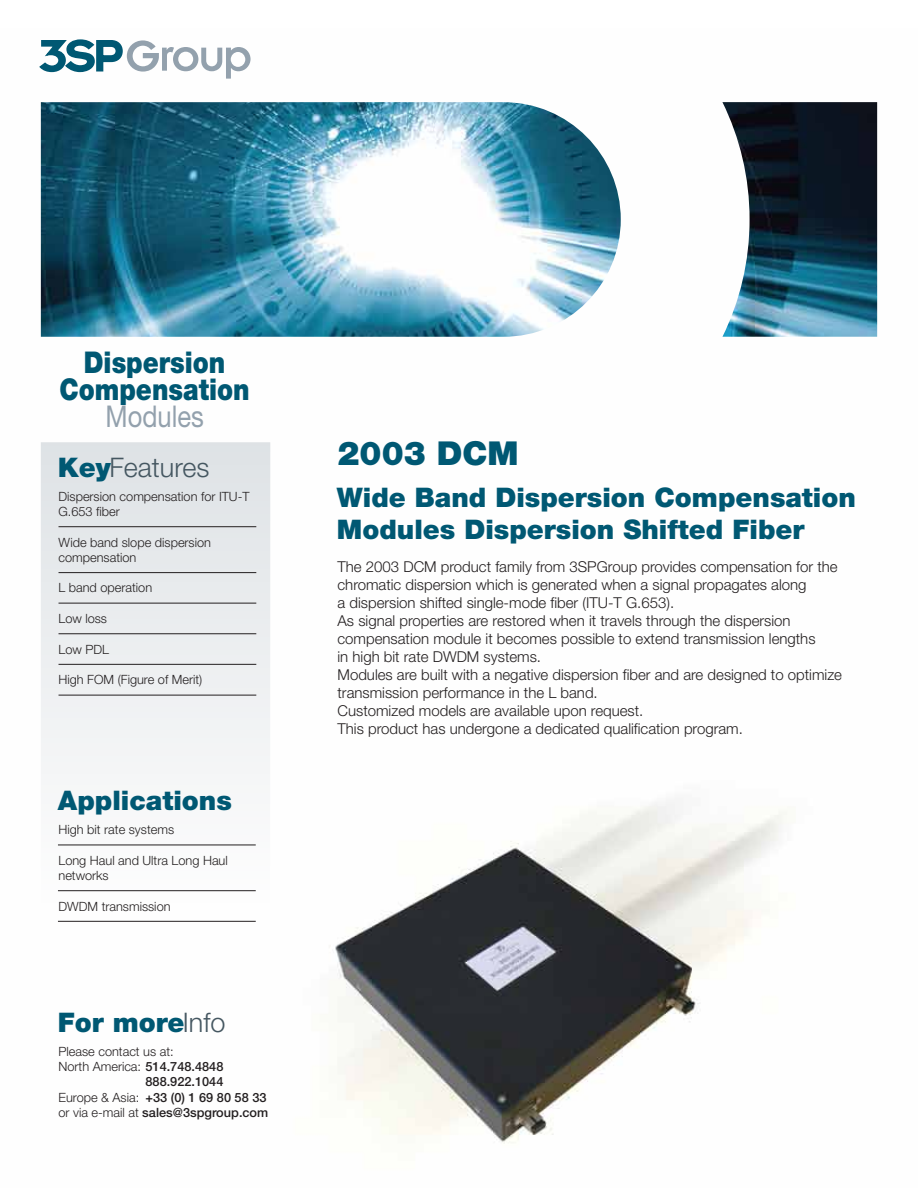
<style>
.page{position:relative;width:918px;height:1188px;background:#fff}
.page>*{position:absolute;margin:0;border:0;box-sizing:border-box;transform-origin:0 0}
.t1{font:900 33px "Helvetica Neue";color:#005873}
.t2{font:900 30px/27px "Helvetica Neue";color:#005873;text-align:center;scale:.85 1}
.t3{font:30px "Helvetica Neue";color:#93a1ad;scale:.85 1}
.t4{font:900 27px/32.4px "Helvetica Neue";color:#005873}
.t5{font:300 27px "Helvetica Neue";color:#455761}
.t6{font:300 15px/18px "Helvetica Neue";color:#231f20}
.t7{font:300 12.75px/15.3px "Helvetica Neue";color:#231f20}
.t8{font:500 12.75px "Helvetica Neue";color:#231f20}
.s1{font-weight:900;color:#005873}
.s2{font-weight:300;color:#455761}
.s3{font-weight:500}
.s4{font-weight:300}
</style>
<div class="page">
<img style="left:40px;top:102px;width:838px;height:1042px">
<div style="left:41px;top:442px;width:229px;height:467px;background:linear-gradient(to bottom,#dde2e5,#fcfcfc)"></div>
<hr style="left:58px;top:890px;width:198px;height:1px;background:#231f20">
<hr style="left:58px;top:845px;width:198px;height:1px;background:#231f20">
<hr style="left:58px;top:921px;width:198px;height:1px;background:#231f20">
<hr style="left:59px;top:526px;width:197px;height:1px;background:#231f20">
<hr style="left:59px;top:572px;width:197px;height:1px;background:#231f20">
<hr style="left:59px;top:603px;width:197px;height:1px;background:#231f20">
<hr style="left:59px;top:633px;width:197px;height:1px;background:#231f20">
<hr style="left:59px;top:664px;width:197px;height:1px;background:#231f20">
<hr style="left:59px;top:695px;width:197px;height:1px;background:#231f20">
<img style="left:41px;top:102px;width:836px;height:235px">
<svg style="left:39px;top:39px;width:212px;height:40px"></svg>
<h2 class="t2" style="left:59px;top:349px;width:225px">Dispersion<br>Compensation</h2>
<h2 class="t3" style="left:106px;top:399px;width:117px">Modules</h2>
<h3 class="t5" style="left:58px;top:451px;width:153px"><span class="s1">Key</span>Features</h3>
<p class="t7" style="left:58px;top:488px;width:193px">Dispersion compensation for ITU-T<br>G.653 fiber</p>
<p class="t7" style="left:58px;top:534px;width:154px">Wide band slope dispersion compensation</p>
<p class="t7" style="left:58px;top:580px;width:95px">L band operation</p>
<p class="t7" style="left:58px;top:611px;width:50px">Low loss</p>
<p class="t7" style="left:58px;top:641px;width:52px">Low PDL</p>
<p class="t7" style="left:58px;top:672px;width:145px">High FOM (Figure of Merit)</p>
<h3 class="t4" style="left:58px;top:785px;width:175px">Applications</h3>
<p class="t7" style="left:58px;top:822px;width:117px">High bit rate systems</p>
<p class="t7" style="left:58px;top:852px;width:171px">Long Haul and Ultra Long Haul networks</p>
<p class="t7" style="left:58px;top:898px;width:114px">DWDM transmission</p>
<h3 class="t4" style="left:58px;top:1006px;width:169px">For more<span class="s2">Info</span></h3>
<p class="t7" style="left:58px;top:1043px;width:117px">Please contact us at:</p>
<p class="t7" style="left:58px;top:1059px;width:166px">North America: <span class="s3">514.748.4848</span></p>
<p class="t8" style="left:145px;top:1074px;width:79px">888.922.1044</p>
<p class="t8" style="left:58px;top:1089px;width:210px"><span class="s4">Europe &amp; Asia:</span> +33 (0) 1 69 80 58 33</p>
<p class="t8" style="left:58px;top:1105px;width:211px"><span class="s4">or via e-mail at</span> sales@3spgroup.com</p>
<h1 class="t1" style="left:338px;top:434px;width:183px">2003 DCM</h1>
<h3 class="t4" style="left:337px;top:481px;width:521px">Wide Band Dispersion Compensation<br>Modules Dispersion Shifted Fiber</h3>
<p class="t6" style="left:338px;top:558px;width:506px">The 2003 DCM product family from 3SPGroup provides compensation for the chromatic dispersion which is generated when a signal propagates along<br>a dispersion shifted single-mode fiber (ITU-T G.653).<br>As signal properties are restored when it travels through the dispersion compensation module it becomes possible to extend transmission lengths<br>in high bit rate DWDM systems.<br>Modules are built with a negative dispersion fiber and are designed to optimize transmission performance in the L band.<br>Customized models are available upon request.<br>This product has undergone a dedicated qualification program.</p>
</div>
